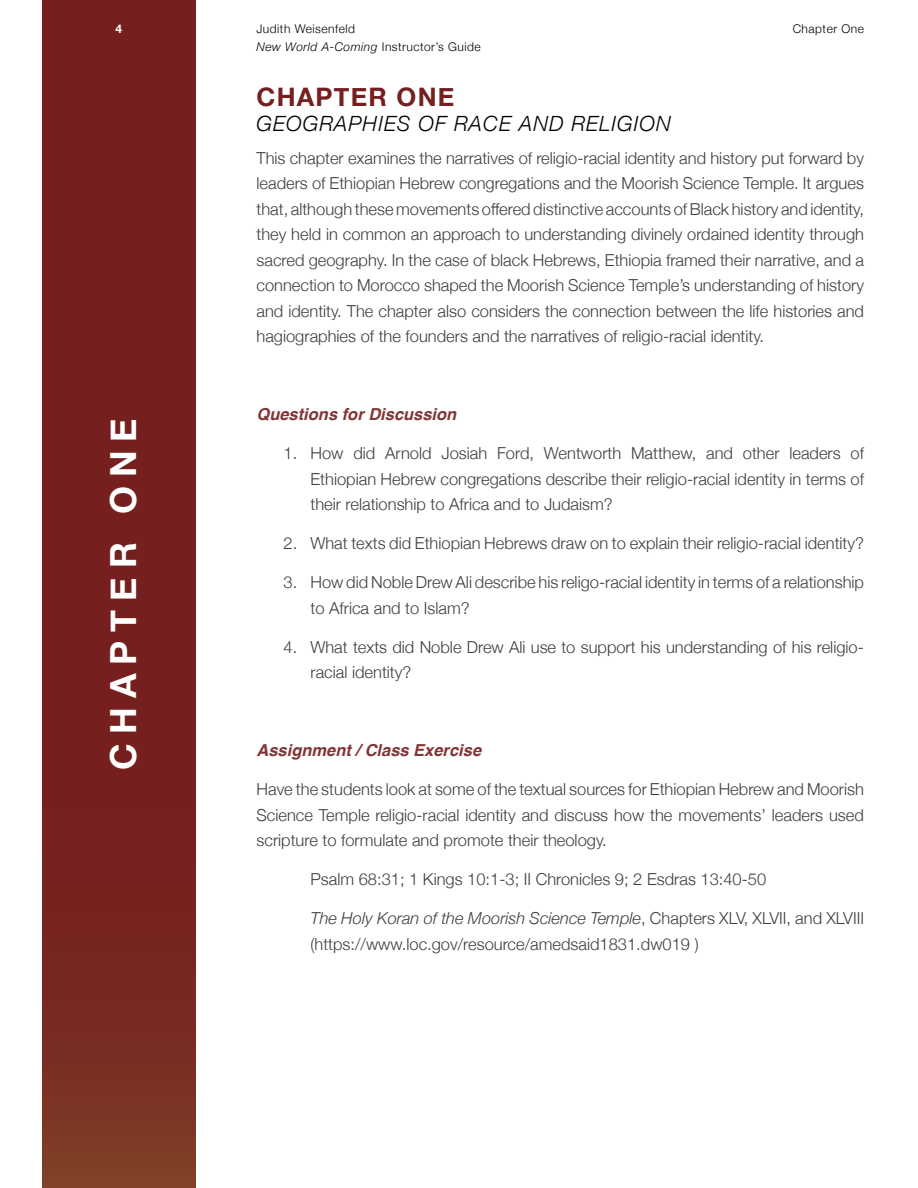
<style>
.page{position:relative;width:918px;height:1188px;background:#fff}
.page>*{position:absolute;margin:0;border:0;box-sizing:border-box;transform-origin:0 0}
.t1{font:700 36px "Helvetica Neue";letter-spacing:.25em;color:#fff}
.t2{font:700 25.5px "Helvetica Neue";letter-spacing:.05em;color:#751f1f}
.t3{font:italic 300 21px "Helvetica Neue";letter-spacing:.05em;color:#000}
.Text{font:300 16.5px/25.5px "Helvetica Neue";color:#3e3e3f;text-align:justify}
.Text-2{font:italic 700 16.5px "Helvetica";color:#833535}
.cover__biblio{font:300 12px/18px "Helvetica Neue";letter-spacing:.04em;color:#000}
.t4{font:700 12px "Helvetica Neue";color:#fff}
.s1{font-style:italic}
</style>
<div class="page">
<svg style="left:42px;top:0;width:153px;height:1188px;background:#76231f"></svg>
<p class="cover__biblio" style="left:793px;top:19px;width:73px">Chapter One</p>
<p class="t4" style="left:115px;top:20px;width:8px">4</p>
<p class="cover__biblio" style="left:256px;top:19px;width:226px">Judith Weisenfeld<br><span class="s1">New World A-Coming</span> Instructor’s Guide</p>
<p class="t2" style="left:256px;top:77px;width:199px">CHAPTER ONE</p>
<p class="t3" style="left:256px;top:107px;width:416px">GEOGRAPHIES OF RACE AND RELIGION</p>
<p class="Text" style="left:256px;top:144px;width:609px">This chapter examines the narratives of religio-racial identity and history put forward by leaders of Ethiopian Hebrew congregations and the Moorish Science Temple. It argues that, although these movements offered distinctive accounts of Black history and identity, they held in common an approach to understanding divinely ordained identity through sacred geography. In the case of black Hebrews, Ethiopia framed their narrative, and a connection to Morocco shaped the Moorish Science Temple’s understanding of history and identity. The chapter also considers the connection between the life histories and hagiographies of the founders and the narratives of religio-racial identity.</p>
<p class="t1" style="left:95px;top:770px;width:353px;rotate:-90deg">CHAPTER ONE</p>
<p class="Text-2" style="left:256px;top:401px;width:201px">Questions for Discussion</p>
<p class="Text" style="left:310px;top:439px;width:555px;text-indent:-27px">1. How did Arnold Josiah Ford, Wentworth Matthew, and other leaders of Ethiopian Hebrew congregations describe their religio-racial identity in terms of their relationship to Africa and to Judaism?</p>
<p class="Text" style="left:284px;top:529px;width:582px">2. What texts did Ethiopian Hebrews draw on to explain their religio-racial identity?</p>
<p class="Text" style="left:310px;top:568px;width:555px;text-indent:-27px">3. How did Noble Drew Ali describe his religo-racial identity in terms of a relationship to Africa and to Islam?</p>
<p class="Text" style="left:310px;top:633px;width:555px;text-indent:-27px">4. What texts did Noble Drew Ali use to support his understanding of his religio&shy;racial identity?</p>
<p class="Text-2" style="left:256px;top:737px;width:226px">Assignment / Class Exercise</p>
<p class="Text" style="left:256px;top:775px;width:609px">Have the students look at some of the textual sources for Ethiopian Hebrew and Moorish Science Temple religio-racial identity and discuss how the movements’ leaders used scripture to formulate and promote their theology.</p>
<p class="Text" style="left:310px;top:865px;width:457px">Psalm 68:31; 1 Kings 10:1-3; II Chronicles 9; 2 Esdras 13:40-50</p>
<p class="Text" style="left:310px;top:904px;width:555px"><span class="s1">The Holy Koran of the Moorish Science Temple</span>, Chapters XLV, XLVII, and XLVIII (https://www.loc.gov/resource/amedsaid1831.dw019 )</p>
</div>
